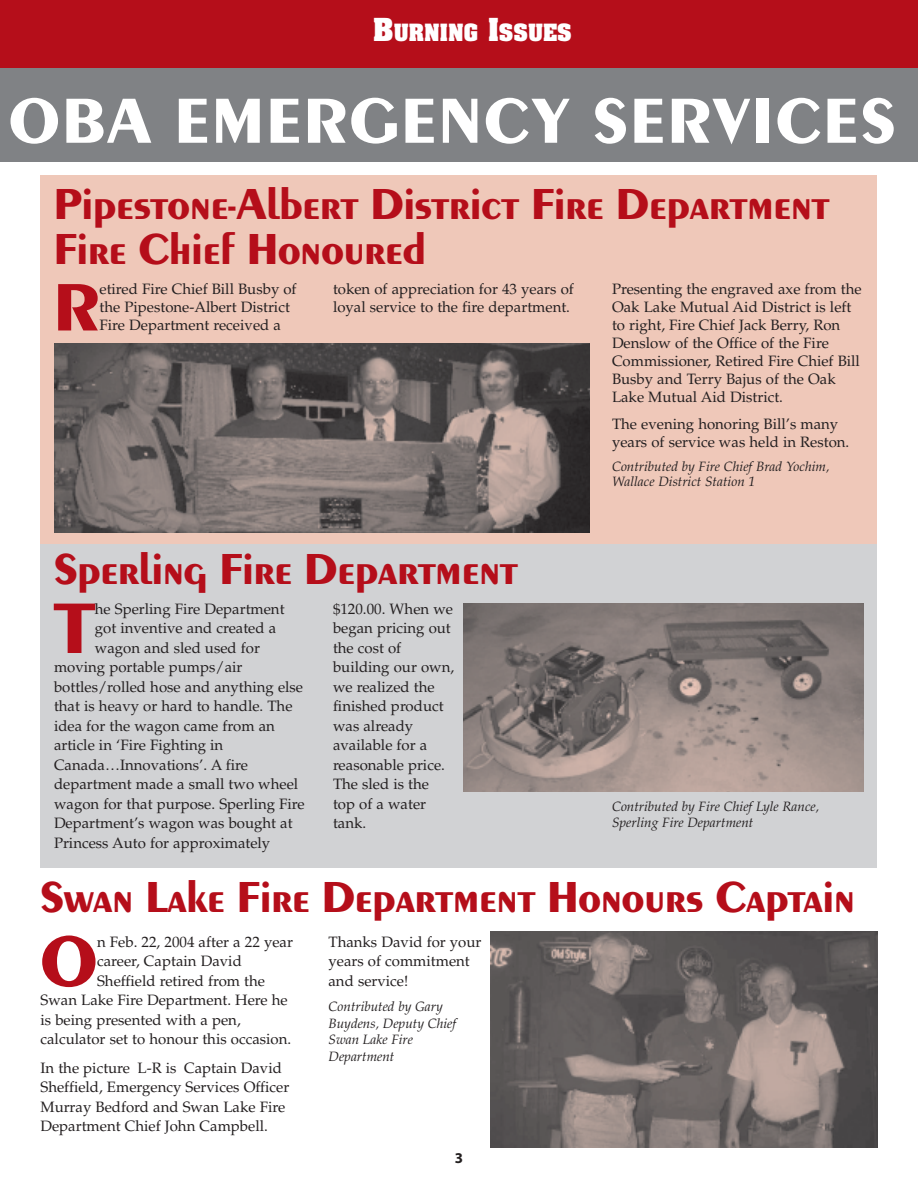
<style>
.page{position:relative;width:918px;height:1188px;background:#fff}
.page>*{position:absolute;margin:0;border:0;box-sizing:border-box;transform-origin:0 0}
.t1{font:700 74.1px "Peignot D";color:#b50e1a}
.t2{font:700 69.6px "Peignot D";color:#b50e1a}
.t3{font:700 66px "Peignot D";letter-spacing:.045em;color:#fff}
.t4{font:700 45px/45px "Peignot D";color:#b50e1a}
.t5{font:700 20.25px "Aachen";color:#fff}
.t6{font:15px/19.5px "Palatino";color:#231f20}
.t7{font:700 15px "Myriad";color:#231f20}
.t8{font:italic 13.5px/16.5px "Palatino";color:#231f20}
.s1{font-size:27px}
</style>
<div class="page">
<div style="left:40px;top:176px;width:838px;height:368px;background:#efc8b9"></div>
<div style="left:0;top:68px;width:918px;height:94px;background:#808285"></div>
<div style="left:0;top:0;width:918px;height:68px;background:#b50e1a"></div>
<img style="left:54px;top:344px;width:536px;height:188px">
<div style="left:40px;top:544px;width:838px;height:324px;background:#d1d2d4"></div>
<img style="left:464px;top:603px;width:400px;height:189px">
<img style="left:490px;top:932px;width:388px;height:216px">
<h3 class="t5" style="left:373px;top:24px;width:200px"><span class="s1">B</span>URNING <span class="s1">I</span>SSUES</h3>
<h3 class="t3" style="left:9px;top:94px;width:888px">OBA EMERGENCY SERVICES</h3>
<h3 class="t4" style="left:54px;top:184px;width:777px">Pipestone-Albert District Fire Department<br>Fire Chief Honoured</h3>
<h2 class="t2" style="left:54px;top:279px;width:47px">R</h2>
<p class="t6" style="left:100px;top:282px;width:199px;line-height:18px">etired Fire Chief Bill Busby of the Pipestone-Albert District<br>Fire Department received a</p>
<p class="t6" style="left:333px;top:282px;width:242px;line-height:18px">token of appreciation for 43 years of loyal service to the fire department.</p>
<p class="t6" style="left:612px;top:282px;width:251px;line-height:18px">Presenting the engraved axe from the Oak Lake Mutual Aid District is left to right, Fire Chief Jack Berry, Ron Denslow of the Office of the Fire Commissioner, Retired Fire Chief Bill Busby and Terry Bajus of the Oak Lake Mutual Aid District.</p>
<p class="t6" style="left:612px;top:417px;width:239px;line-height:18px">The evening honoring Bill’s many years of service was held in Reston.</p>
<p class="t8" style="left:612px;top:461px;width:219px;line-height:15px">Contributed by Fire Chief Brad Yochim,<br>Wallace District Station 1</p>
<h3 class="t4" style="left:54px;top:548px;width:465px">Sperling Fire Department</h3>
<h1 class="t1" style="left:54px;top:598px;width:42px">T</h1>
<p class="t6" style="left:95px;top:601px;width:191px">he Sperling Fire Department</p>
<p class="t6" style="left:95px;top:620px;width:183px">got inventive and created a</p>
<p class="t6" style="left:95px;top:640px;width:167px">wagon and sled used for</p>
<p class="t6" style="left:54px;top:659px;width:190px">moving portable pumps/air</p>
<p class="t6" style="left:54px;top:679px;width:251px">bottles/rolled hose and anything else</p>
<p class="t6" style="left:54px;top:698px;width:240px">that is heavy or hard to handle. The</p>
<p class="t6" style="left:54px;top:718px;width:223px">idea for the wagon came from an</p>
<p class="t6" style="left:54px;top:737px;width:171px">article in ‘Fire Fighting in</p>
<p class="t6" style="left:54px;top:757px;width:195px">Canada…Innovations’. A fire</p>
<p class="t6" style="left:54px;top:776px;width:246px">department made a small two wheel</p>
<p class="t6" style="left:54px;top:796px;width:252px">wagon for that purpose. Sperling Fire</p>
<p class="t6" style="left:54px;top:815px;width:240px">Department’s wagon was bought at</p>
<p class="t6" style="left:54px;top:835px;width:218px">Princess Auto for approximately</p>
<p class="t6" style="left:333px;top:601px;width:123px">$120.00. When we began pricing out the cost of building our own, we realized the finished product was already available for a reasonable price.<br>The sled is the top of a water tank.</p>
<p class="t8" style="left:612px;top:800px;width:209px">Contributed by Fire Chief Lyle Rance,<br>Sperling Fire Department</p>
<h3 class="t4" style="left:40px;top:877px;width:816px">Swan Lake Fire Department Honours Captain</h3>
<h1 class="t1" style="left:40px;top:931px;width:58px">O</h1>
<p class="t6" style="left:97px;top:934px;width:197px">n Feb. 22, 2004 after a 22 year</p>
<p class="t6" style="left:97px;top:953px;width:146px">career, Captain David</p>
<p class="t6" style="left:97px;top:973px;width:169px">Sheffield retired from the</p>
<p class="t6" style="left:40px;top:992px;width:249px">Swan Lake Fire Department. Here he</p>
<p class="t6" style="left:40px;top:1012px;width:202px">is being presented with a pen,</p>
<p class="t6" style="left:40px;top:1031px;width:252px">calculator set to honour this occasion.</p>
<p class="t6" style="left:40px;top:1060px;width:250px">In the picture L-R is Captain David Sheffield, Emergency Services Officer Murray Bedford and Swan Lake Fire Department Chief John Campbell.</p>
<p class="t6" style="left:329px;top:934px;width:154px">Thanks David for your years of commitment and service!</p>
<p class="t8" style="left:328px;top:1000px;width:129px">Contributed by Gary<br>Buydens, Deputy Chief<br>Swan Lake Fire<br>Department</p>
<p class="t7" style="left:455px;top:1152px;width:10px">3</p>
</div>
